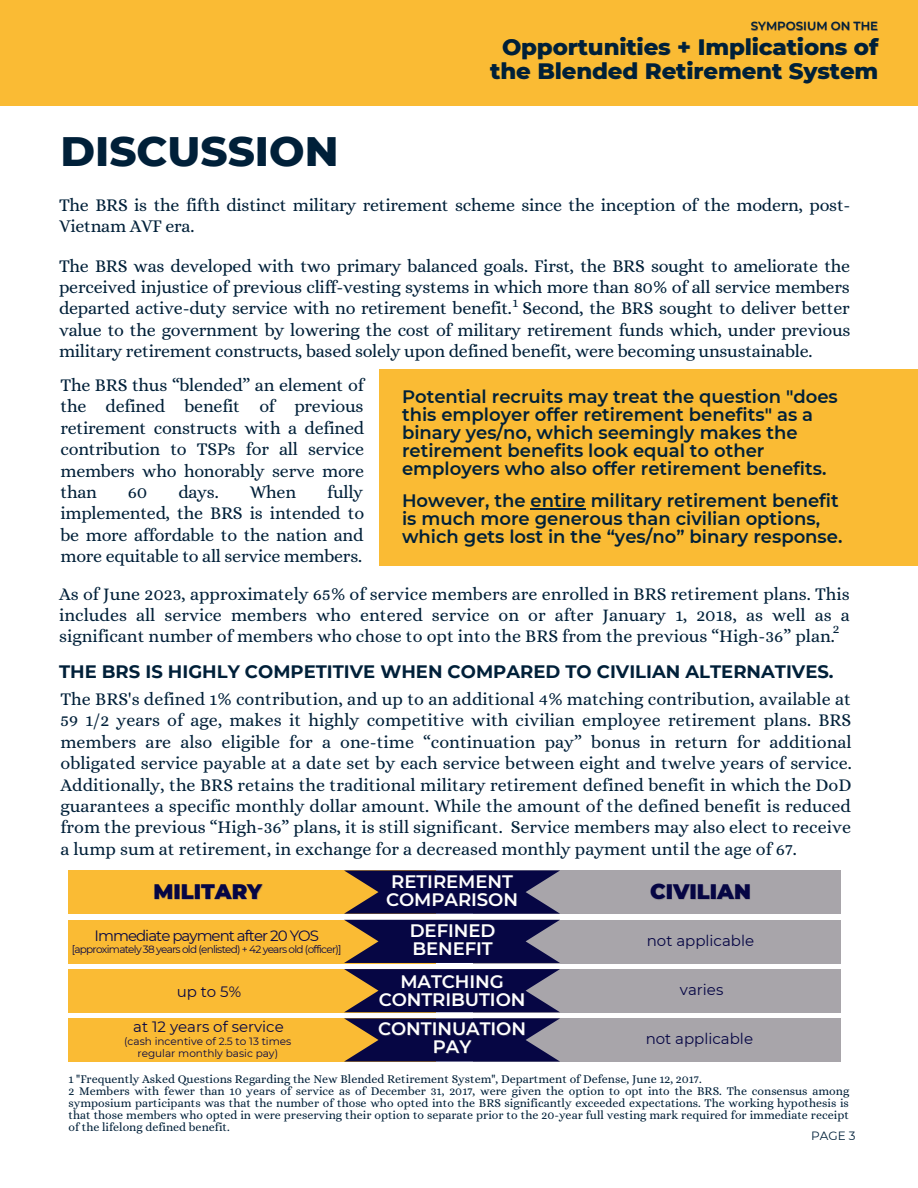
<style>
.page{position:relative;width:918px;height:1188px;background:#fff}
.page>*{position:absolute;margin:0;border:0;box-sizing:border-box;transform-origin:0 0}
.t1{font:800 42px "Montserrat";color:#002039}
.t2{font:800 22.65px/23.7px "Montserrat";color:#002039;text-align:center}
.t3{font:900 21px "Montserrat";color:#060644}
.t4{font:18px/21.3px "Alice";letter-spacing:-.015em;color:#002039;text-align:justify}
.t5{font:600 18px/18px "Montserrat";color:#002039}
.t6{font:600 18px/18px "Montserrat";color:#fff;text-align:center}
.t7{font:700 18px "Montserrat";color:#002039}
.t8{font:15px "Montserrat";color:#060644}
.t9{font:15px "Montserrat";letter-spacing:-.065em;color:#060644}
.t10{font:13.5px "Alice";color:#002039}
.t11{font:12px/12px "Alice";color:#002039;text-align:justify}
.t12{font:12px "Montserrat";color:#002039}
.t13{font:600 11.85px "Montserrat";color:#002039}
.t14{font:10.5px "Montserrat";letter-spacing:-.07em;color:#060644}
.t15{font:10.5px/11.4px "Montserrat";color:#060644;text-align:center}
.s1{color:rgb(115 115 115/.4)}
</style>
<div class="page">
<div style="left:379px;top:370px;width:539px;height:196px;background:#fabb34"></div>
<hr style="left:531px;top:509px;width:55px;height:1px;background:#002039">
<div style="left:0;top:0;width:918px;height:106px;background:#fabb34"></div>
<div style="left:68px;top:870px;width:368px;height:44px;background:#fabb34"></div>
<div style="left:474px;top:870px;width:367px;height:44px;background:#a8a5aa"></div>
<svg style="left:344px;top:870px;width:216px;height:44px;background:#29244b"></svg>
<div style="left:68px;top:920px;width:368px;height:43px;background:#fabb34"></div>
<div style="left:474px;top:920px;width:367px;height:43px;background:#a8a5aa"></div>
<svg style="left:344px;top:920px;width:216px;height:43px"></svg>
<div style="left:68px;top:969px;width:368px;height:44px;background:#fabb34"></div>
<div style="left:474px;top:969px;width:367px;height:44px;background:#a8a5aa"></div>
<svg style="left:344px;top:969px;width:216px;height:43px"></svg>
<div style="left:68px;top:1018px;width:368px;height:44px;background:#fabb34"></div>
<div style="left:474px;top:1018px;width:367px;height:44px;background:#a8a5aa"></div>
<svg style="left:344px;top:1018px;width:216px;height:44px;background:#29244b"></svg>
<p class="t13" style="left:751px;top:19px;width:129px">SYMPOSIUM ON THE</p>
<p class="t1" style="left:60px;top:125px;width:280px">DISCUSSION</p>
<p class="t2" style="left:490px;top:35px;width:389px">Opportunities + Implications of the Blended Retirement System</p>
<p class="t4" style="left:59px;top:194px;width:793px">The BRS is the fifth distinct military retirement scheme since the inception of the modern, post-<br>Vietnam AVF era.</p>
<p class="t4" style="left:59px;top:255px;width:793px">The BRS was developed with two primary balanced goals. First, the BRS sought to ameliorate the perceived injustice of previous cliff-vesting systems in which more than 80% of all service members departed active-duty service with no retirement benefit. Second, the BRS sought to deliver better value to the government by lowering the cost of military retirement funds which, under previous military retirement constructs, based solely upon defined benefit, were becoming unsustainable.</p>
<p class="t5" style="left:402px;top:387px;width:437px">Potential recruits may treat the question "does this employer offer retirement benefits" as a binary yes/no, which seemingly makes the retirement benefits look equal to other employers who also offer retirement benefits.</p>
<p class="t5" style="left:402px;top:492px;width:442px">However, the entire military retirement benefit is much more generous than civilian options, which gets lost in the “yes/no” binary response.</p>
<p class="t10" style="left:512px;top:295px;width:7px">1</p>
<p class="t4" style="left:60px;top:374px;width:305px">The BRS thus “blended” an element of the defined benefit of previous retirement constructs with a defined contribution to TSPs for all service members who honorably serve more than</p>
<p class="t4" style="left:60px;top:481px;width:305px;text-indent:267px">fully implemented, the BRS is intended to be more affordable to the nation and more equitable to all service members.</p>
<p class="t4" style="left:128px;top:481px;width:21px">60</p>
<p class="t4" style="left:178px;top:481px;width:42px">days.</p>
<p class="t4" style="left:250px;top:481px;width:48px">When</p>
<p class="t4" style="left:59px;top:583px;width:792px">As of June 2023, approximately 65% of service members are enrolled in BRS retirement plans. This includes all service members who entered service on or after January 1, 2018, as well as a significant number of members who chose to opt into the BRS from the previous “High-36” plan.</p>
<p class="t10" style="left:833px;top:620px;width:8px">2</p>
<p class="t7" style="left:59px;top:660px;width:776px">THE BRS IS HIGHLY COMPETITIVE WHEN COMPARED TO CIVILIAN ALTERNATIVES.</p>
<p class="t4" style="left:60px;top:688px;width:793px">The BRS's defined 1% contribution, and up to an additional 4% matching contribution, available at 59 1/2 years of age, makes it highly competitive with civilian employee retirement plans. BRS members are also eligible for a one-time “continuation pay” bonus in return for additional obligated service payable at a date set by each service between eight and twelve years of service.<br>Additionally, the BRS retains the traditional military retirement defined benefit in which the DoD guarantees a specific monthly dollar amount. While the amount of the defined benefit is reduced from the previous “High-36” plans, it is still significant. Service members may also elect to receive a lump sum at retirement, in exchange for a decreased monthly payment until the age of 67.</p>
<p class="t6" style="left:386px;top:872px;width:133px;text-align:left">RETIREMENT<br>COMPARISON</p>
<p class="t3" style="left:153px;top:879px;width:110px">MILITARY</p>
<p class="t3" style="left:650px;top:879px;width:102px">CIVILIAN</p>
<p class="t9" style="left:95px;top:926px;width:226px">Immediate payment after 20 YOS</p>
<p class="t14" style="left:72px;top:943px;width:271px">[approximately 38 years old (enlisted) + 42 years old (officer)]</p>
<p class="t6" style="left:410px;top:921px;width:87px">DEFINED</p>
<p class="t6" style="left:412px;top:939px;width:82px">BENEFIT</p>
<p class="t8" style="left:647px;top:931px;width:109px">not applicable</p>
<p class="t6" style="left:379px;top:973px;width:148px">MATCHING<br>CONTRIBUTION</p>
<p class="t6" style="left:378px;top:1020px;width:149px;line-height:18.5px">CONTINUATION<br><span class="s1">PAY</span></p>
<p class="t8" style="left:177px;top:982px;width:66px">up to 5%</p>
<p class="t8" style="left:680px;top:981px;width:45px">varies</p>
<p class="t8" style="left:133px;top:1017px;width:152px">at 12 years of service</p>
<p class="t15" style="left:124px;top:1036px;width:169px">(cash incentive of 2.5 to 13 times regular monthly basic pay)</p>
<p class="t8" style="left:646px;top:1030px;width:109px">not applicable</p>
<p class="t11" style="left:68px;top:1073px;width:635px">1 "Frequently Asked Questions Regarding the New Blended Retirement System", Department of Defense, June 12, 2017.</p>
<p class="t11" style="left:68px;top:1085px;width:782px">2 Members with fewer than 10 years of service as of December 31, 2017, were given the option to opt into the BRS. The consensus among symposium participants was that the number of those who opted into the BRS significantly exceeded expectations. The working hypothesis is that those members who opted in were preserving their option to separate prior to the 20-year full vesting mark required for immediate receipt of the lifelong defined benefit.</p>
<p class="t12" style="left:811px;top:1128px;width:46px">PAGE 3</p>
</div>
